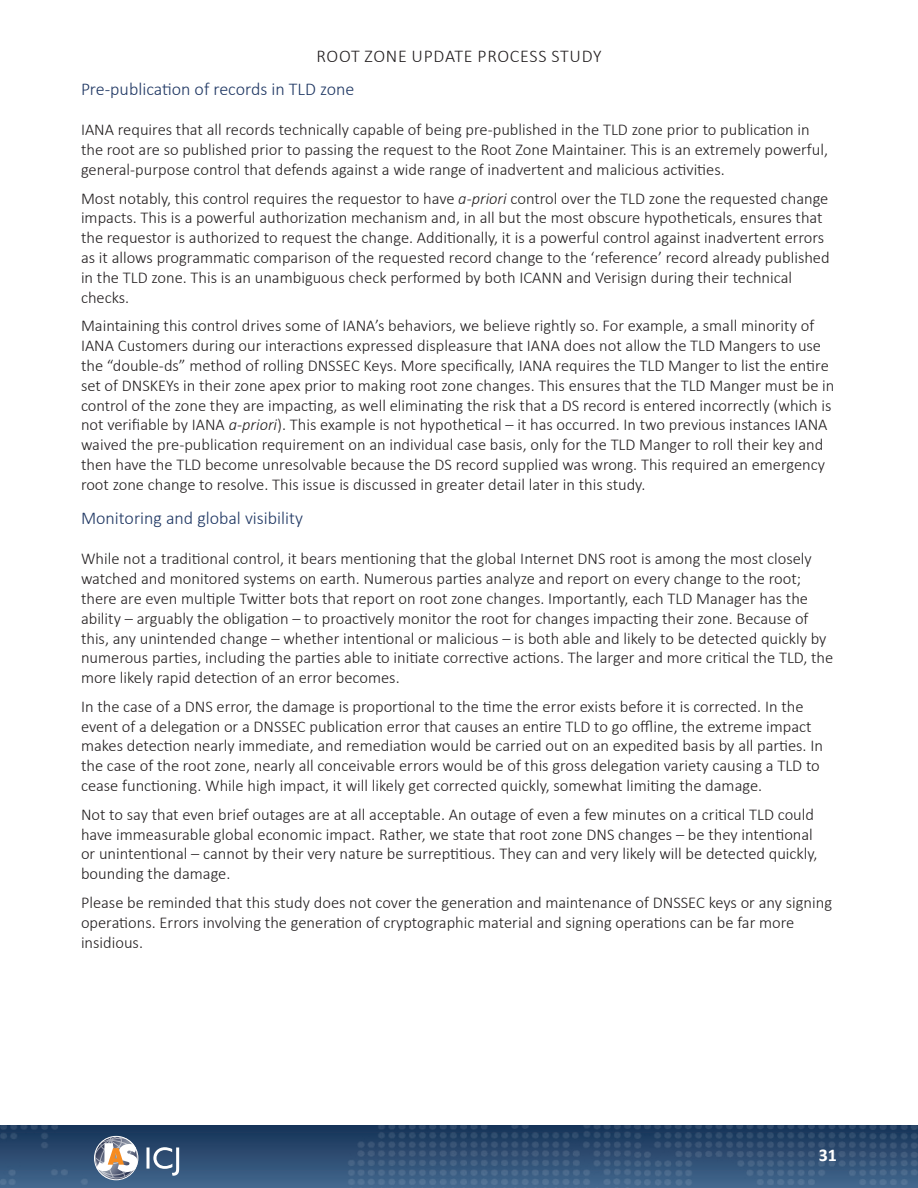
<style>
.page{position:relative;width:918px;height:1188px;background:#fff}
.page>*{position:absolute;margin:0;border:0;box-sizing:border-box;transform-origin:0 0}
.Heading_3{font:300 18px "Calibri";color:#1f3763}
.t1{font:300 18px "Calibri";letter-spacing:.04em;color:#231f20}
.t2{font:700 18px "Calibri";color:#fff}
.Paragraph_1{font:300 16.5px/19.8px "Calibri";color:#231f20}
.s1{font-style:italic}
</style>
<div class="page">
<img style="left:0;top:1126px;width:918px;height:62px">
<svg style="left:147px;top:1147px;width:32px;height:29px"></svg>
<svg style="left:94px;top:1136px;width:44px;height:44px"></svg>
<div style="left:94px;top:1136px;width:44px;height:44px;border:1px solid #fff;border-radius:50%"></div>
<p class="t1" style="left:317px;top:45px;width:286px">ROOT ZONE UPDATE PROCESS STUDY</p>
<p class="Heading_3" style="left:81px;top:77px;width:275px">Pre-publication of records in TLD zone</p>
<p class="Paragraph_1" style="left:81px;top:120px;width:749px">IANA requires that all records technically capable of being pre-published in the TLD zone prior to publication in the root are so published prior to passing the request to the Root Zone Maintainer. This is an extremely powerful, general-purpose control that defends against a wide range of inadvertent and malicious activities.</p>
<p class="Paragraph_1" style="left:81px;top:188px;width:750px">Most notably, this control requires the requestor to have <span class="s1">a-priori</span> control over the TLD zone the requested change impacts. This is a powerful authorization mechanism and, in all but the most obscure hypotheticals, ensures that the requestor is authorized to request the change. Additionally, it is a powerful control against inadvertent errors as it allows programmatic comparison of the requested record change to the ‘reference’ record already published in the TLD zone. This is an unambiguous check performed by both ICANN and Verisign during their technical checks.</p>
<p class="Paragraph_1" style="left:81px;top:316px;width:755px">Maintaining this control drives some of IANA’s behaviors, we believe rightly so. For example, a small minority of IANA Customers during our interactions expressed displeasure that IANA does not allow the TLD Mangers to use the “double-ds” method of rolling DNSSEC Keys. More specifically, IANA requires the TLD Manger to list the entire set of DNSKEYs in their zone apex prior to making root zone changes. This ensures that the TLD Manger must be in control of the zone they are impacting, as well eliminating the risk that a DS record is entered incorrectly (which is not verifiable by IANA <span class="s1">a-priori</span>). This example is not hypothetical – it has occurred. In two previous instances IANA waived the pre-publication requirement on an individual case basis, only for the TLD Manger to roll their key and then have the TLD become unresolvable because the DS record supplied was wrong. This required an emergency root zone change to resolve. This issue is discussed in greater detail later in this study.</p>
<p class="Heading_3" style="left:81px;top:506px;width:224px">Monitoring and global visibility</p>
<p class="Paragraph_1" style="left:81px;top:549px;width:754px">While not a traditional control, it bears mentioning that the global Internet DNS root is among the most closely watched and monitored systems on earth. Numerous parties analyze and report on every change to the root; there are even multiple Twitter bots that report on root zone changes. Importantly, each TLD Manager has the ability – arguably the obligation – to proactively monitor the root for changes impacting their zone. Because of this, any unintended change – whether intentional or malicious – is both able and likely to be detected quickly by numerous parties, including the parties able to initiate corrective actions. The larger and more critical the TLD, the more likely rapid detection of an error becomes.</p>
<p class="Paragraph_1" style="left:81px;top:696px;width:744px">In the case of a DNS error, the damage is proportional to the time the error exists before it is corrected. In the event of a delegation or a DNSSEC publication error that causes an entire TLD to go offline, the extreme impact makes detection nearly immediate, and remediation would be carried out on an expedited basis by all parties. In the case of the root zone, nearly all conceivable errors would be of this gross delegation variety causing a TLD to cease functioning. While high impact, it will likely get corrected quickly, somewhat limiting the damage.</p>
<p class="Paragraph_1" style="left:81px;top:804px;width:738px">Not to say that even brief outages are at all acceptable. An outage of even a few minutes on a critical TLD could have immeasurable global economic impact. Rather, we state that root zone DNS changes – be they intentional or unintentional – cannot by their very nature be surreptitious. They can and very likely will be detected quickly, bounding the damage.</p>
<p class="Paragraph_1" style="left:81px;top:893px;width:753px">Please be reminded that this study does not cover the generation and maintenance of DNSSEC keys or any signing operations. Errors involving the generation of cryptographic material and signing operations can be far more insidious.</p>
<p class="t2" style="left:819px;top:1142px;width:20px">31</p>
</div>
